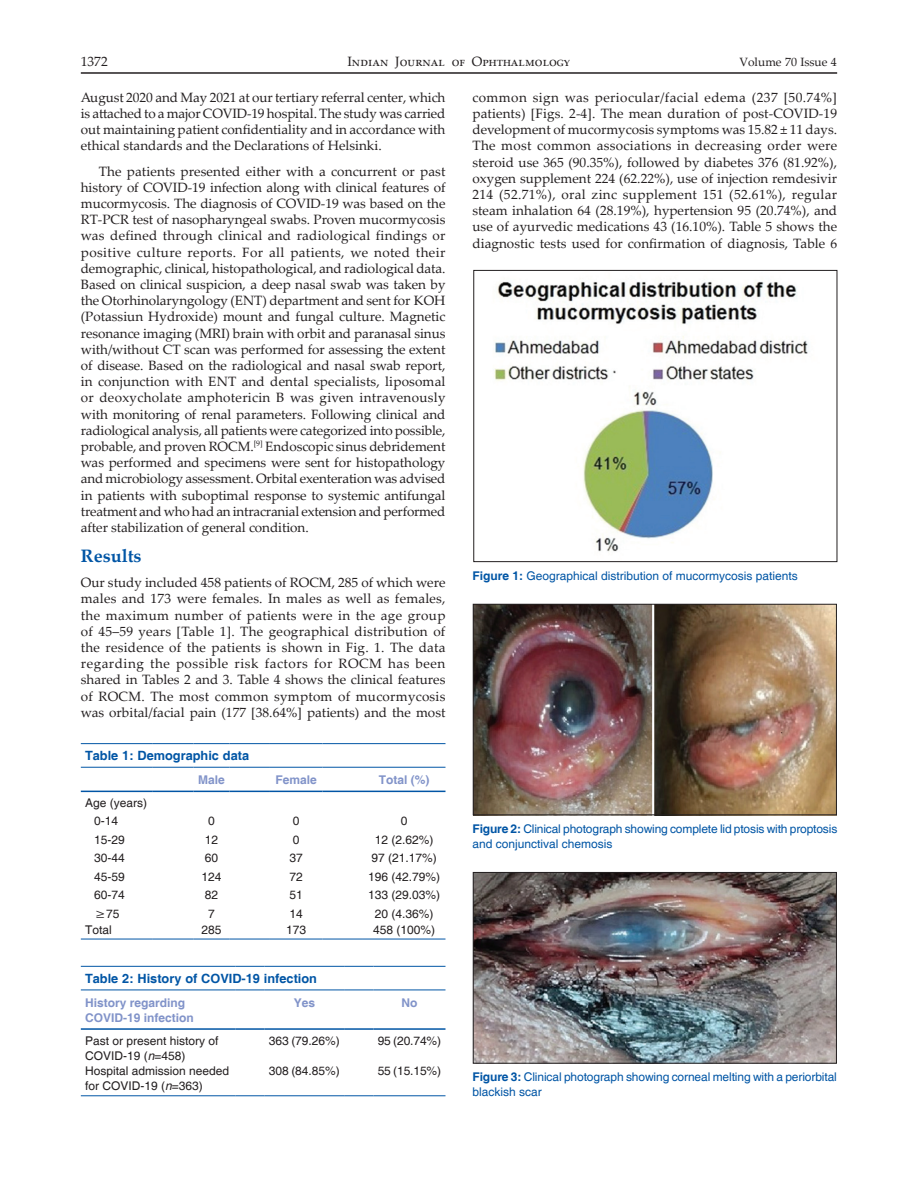
<style>
.page{position:relative;width:918px;height:1188px;background:#fff}
.page>*{position:absolute;margin:0;border:0;box-sizing:border-box;transform-origin:0 0}
.t1{font:700 18px "Palatino Linotype";color:#0155a5}
.TX{font:13.5px/16.2px "Palatino Linotype";letter-spacing:-.005em;color:#231f20;text-align:justify}
.TXFL{font:13.5px/16.2px "Palatino Linotype";color:#231f20;text-align:justify}
.J_RH{font:13.5px "Palatino Linotype";color:#231f20}
.TT{font:700 12.75px "Helvetica";color:#0155a5}
.FGC{font:12px/15px "Helvetica";letter-spacing:-.01em;color:#0155a5}
.TB{font:12px/15px "Helvetica";color:#231f20}
.TBL{font:12px/15px "Helvetica";color:#231f20}
.TCH{font:700 12px/15px "Helvetica";color:#8193c9}
.J_RH-2{font:12px "Palatino Linotype";color:#231f20}
.s1{font-weight:700}
.s2{font-style:italic}
</style>
<div class="page">
<hr style="left:81px;top:72px;width:756px;height:2px;background:#231f20">
<hr style="left:81px;top:939px;width:72px;height:1px;background:#0155a5">
<hr style="left:153px;top:939px;width:40px;height:1px;background:#0155a5">
<hr style="left:193px;top:939px;width:36px;height:1px;background:#0155a5">
<hr style="left:229px;top:939px;width:41px;height:1px;background:#0155a5">
<hr style="left:270px;top:939px;width:52px;height:1px;background:#0155a5">
<hr style="left:322px;top:939px;width:41px;height:1px;background:#0155a5">
<hr style="left:363px;top:939px;width:83px;height:1px;background:#0155a5">
<hr style="left:81px;top:791px;width:72px;height:1px;background:#0155a5">
<hr style="left:153px;top:791px;width:40px;height:1px;background:#0155a5">
<hr style="left:193px;top:791px;width:36px;height:1px;background:#0155a5">
<hr style="left:229px;top:791px;width:41px;height:1px;background:#0155a5">
<hr style="left:270px;top:791px;width:52px;height:1px;background:#0155a5">
<hr style="left:322px;top:791px;width:41px;height:1px;background:#0155a5">
<hr style="left:363px;top:791px;width:83px;height:1px;background:#0155a5">
<hr style="left:81px;top:743px;width:72px;height:1px;background:#0155a5">
<hr style="left:153px;top:743px;width:40px;height:1px;background:#0155a5">
<hr style="left:193px;top:743px;width:36px;height:1px;background:#0155a5">
<hr style="left:229px;top:743px;width:41px;height:1px;background:#0155a5">
<hr style="left:270px;top:743px;width:52px;height:1px;background:#0155a5">
<hr style="left:322px;top:743px;width:41px;height:1px;background:#0155a5">
<hr style="left:363px;top:743px;width:83px;height:1px;background:#0155a5">
<hr style="left:81px;top:767px;width:72px;height:1px;background:#0155a5">
<hr style="left:153px;top:767px;width:40px;height:1px;background:#0155a5">
<hr style="left:193px;top:767px;width:36px;height:1px;background:#0155a5">
<hr style="left:229px;top:767px;width:41px;height:1px;background:#0155a5">
<hr style="left:270px;top:767px;width:52px;height:1px;background:#0155a5">
<hr style="left:322px;top:767px;width:41px;height:1px;background:#0155a5">
<hr style="left:363px;top:767px;width:83px;height:1px;background:#0155a5">
<hr style="left:81px;top:1095px;width:154px;height:1px;background:#0155a5">
<hr style="left:235px;top:1095px;width:30px;height:1px;background:#0155a5">
<hr style="left:265px;top:1095px;width:79px;height:1px;background:#0155a5">
<hr style="left:344px;top:1095px;width:30px;height:1px;background:#0155a5">
<hr style="left:374px;top:1095px;width:72px;height:1px;background:#0155a5">
<hr style="left:81px;top:1028px;width:154px;height:2px;background:#0155a5">
<hr style="left:235px;top:1028px;width:30px;height:2px;background:#0155a5">
<hr style="left:265px;top:1028px;width:79px;height:2px;background:#0155a5">
<hr style="left:344px;top:1028px;width:30px;height:2px;background:#0155a5">
<hr style="left:374px;top:1028px;width:72px;height:2px;background:#0155a5">
<hr style="left:81px;top:966px;width:154px;height:1px;background:#0155a5">
<hr style="left:235px;top:966px;width:30px;height:1px;background:#0155a5">
<hr style="left:265px;top:966px;width:79px;height:1px;background:#0155a5">
<hr style="left:344px;top:966px;width:30px;height:1px;background:#0155a5">
<hr style="left:374px;top:966px;width:72px;height:1px;background:#0155a5">
<hr style="left:81px;top:990px;width:154px;height:1px;background:#0155a5">
<hr style="left:235px;top:990px;width:30px;height:1px;background:#0155a5">
<hr style="left:265px;top:990px;width:79px;height:1px;background:#0155a5">
<hr style="left:344px;top:990px;width:30px;height:1px;background:#0155a5">
<hr style="left:374px;top:990px;width:72px;height:1px;background:#0155a5">
<img style="left:475px;top:606px;width:360px;height:207px">
<div style="left:473px;top:604px;width:364px;height:211px;border:1px solid #231f20"></div>
<img style="left:494px;top:281px;width:315px;height:271px">
<div style="left:474px;top:270px;width:363px;height:292px;border:1px solid #231f20"></div>
<img style="left:475px;top:874px;width:360px;height:187px">
<div style="left:473px;top:872px;width:364px;height:191px;border:1px solid #231f20"></div>
<p class="J_RH" style="left:81px;top:52px;width:28px">1372</p>
<p class="J_RH" style="left:347px;top:52px;width:225px">Indian Journal of Ophthalmology</p>
<p class="J_RH-2" style="left:739px;top:54px;width:99px">Volume 70 Issue 4</p>
<p class="TXFL" style="left:81px;top:89px;width:366px">August 2020 and May 2021 at our tertiary referral center, which is attached to a major COVID‑19 hospital. The study was carried out maintaining patient confidentiality and in accordance with ethical standards and the Declarations of Helsinki.</p>
<p class="TX" style="left:81px;top:162px;width:366px;text-indent:18px">The patients presented either with a concurrent or past history of COVID‑19 infection along with clinical features of mucormycosis. The diagnosis of COVID‑19 was based on the RT‑PCR test of nasopharyngeal swabs. Proven mucormycosis was defined through clinical and radiological findings or positive culture reports. For all patients, we noted their demographic, clinical, histopathological, and radiological data.<br>Based on clinical suspicion, a deep nasal swab was taken by the Otorhinolaryngology (ENT) department and sent for KOH (Potassiun Hydroxide) mount and fungal culture. Magnetic resonance imaging (MRI) brain with orbit and paranasal sinus with/without CT scan was performed for assessing the extent of disease. Based on the radiological and nasal swab report, in conjunction with ENT and dental specialists, liposomal or deoxycholate amphotericin B was given intravenously with monitoring of renal parameters. Following clinical and radiological analysis, all patients were categorized into possible, probable, and proven ROCM.<sup>[9]</sup> Endoscopic sinus debridement was performed and specimens were sent for histopathology and microbiology assessment. Orbital exenteration was advised in patients with suboptimal response to systemic antifungal treatment and who had an intracranial extension and performed after stabilization of general condition.</p>
<h1 class="t1" style="left:81px;top:543px;width:62px">Results</h1>
<p class="TXFL" style="left:81px;top:574px;width:366px">Our study included 458 patients of ROCM, 285 of which were males and 173 were females. In males as well as females, the maximum number of patients were in the age group of 45–59 years [Table 1]. The geographical distribution of the residence of the patients is shown in Fig. 1. The data regarding the possible risk factors for ROCM has been shared in Tables 2 and 3. Table 4 shows the clinical features of ROCM. The most common symptom of mucormycosis was orbital/facial pain (177 [38.64%] patients) and the most</p>
<p class="TXFL" style="left:472px;top:89px;width:366px">common sign was periocular/facial edema (237 [50.74%] patients) [Figs. 2-4]. The mean duration of post‑COVID‑19 development of mucormycosis symptoms was 15.82 ± 11 days.<br>The most common associations in decreasing order were steroid use 365 (90.35%), followed by diabetes 376 (81.92%), oxygen supplement 224 (62.22%), use of injection remdesivir 214 (52.71%), oral zinc supplement 151 (52.61%), regular steam inhalation 64 (28.19%), hypertension 95 (20.74%), and use of ayurvedic medications 43 (16.10%). Table 5 shows the diagnostic tests used for confirmation of diagnosis, Table 6</p>
<p class="FGC" style="left:472px;top:568px;width:327px"><span class="s1">Figure 1:</span> Geographical distribution of mucormycosis patients</p>
<p class="TT" style="left:85px;top:748px;width:166px">Table 1: Demographic data</p>
<p class="TCH" style="left:198px;top:773px;width:28px">Male</p>
<p class="TCH" style="left:276px;top:773px;width:43px">Female</p>
<p class="TCH" style="left:379px;top:773px;width:52px">Total (%)</p>
<p class="TB" style="left:85px;top:796px;width:64px">Age (years)</p>
<p class="TB" style="left:94px;top:814px;width:26px">0‑14</p>
<p class="TB" style="left:208px;top:814px;width:8px">0</p>
<p class="TB" style="left:293px;top:814px;width:8px">0</p>
<p class="TB" style="left:401px;top:814px;width:8px">0</p>
<p class="TB" style="left:94px;top:833px;width:32px">15‑29</p>
<p class="TB" style="left:205px;top:833px;width:15px">12</p>
<p class="TB" style="left:293px;top:833px;width:8px">0</p>
<p class="TB" style="left:375px;top:833px;width:60px">12 (2.62%)</p>
<p class="TB" style="left:94px;top:851px;width:32px">30‑44</p>
<p class="TB" style="left:205px;top:851px;width:15px">60</p>
<p class="TB" style="left:290px;top:851px;width:15px">37</p>
<p class="TB" style="left:372px;top:851px;width:67px">97 (21.17%)</p>
<p class="TB" style="left:94px;top:870px;width:32px">45‑59</p>
<p class="TB" style="left:201px;top:870px;width:22px">124</p>
<p class="TB" style="left:290px;top:870px;width:15px">72</p>
<p class="TB" style="left:368px;top:870px;width:74px">196 (42.79%)</p>
<p class="TB" style="left:94px;top:888px;width:32px">60‑74</p>
<p class="TB" style="left:205px;top:888px;width:15px">82</p>
<p class="TB" style="left:290px;top:888px;width:15px">51</p>
<p class="TB" style="left:368px;top:888px;width:74px">133 (29.03%)</p>
<p class="TB" style="left:94px;top:907px;width:27px">≥75</p>
<p class="TB" style="left:208px;top:907px;width:8px">7</p>
<p class="TB" style="left:290px;top:907px;width:15px">14</p>
<p class="TB" style="left:375px;top:907px;width:60px">20 (4.36%)</p>
<p class="TBL" style="left:85px;top:922px;width:28px">Total</p>
<p class="TBL" style="left:201px;top:922px;width:22px">285</p>
<p class="TBL" style="left:286px;top:922px;width:22px">173</p>
<p class="TBL" style="left:373px;top:922px;width:64px">458 (100%)</p>
<p class="TT" style="left:85px;top:970px;width:234px">Table 2: History of COVID‑19 infection</p>
<p class="TCH" style="left:85px;top:995px;width:110px">History regarding<br>COVID‑19 infection</p>
<p class="TCH" style="left:294px;top:995px;width:23px">Yes</p>
<p class="TCH" style="left:402px;top:995px;width:17px">No</p>
<p class="TB" style="left:85px;top:1033px;width:135px">Past or present history of<br>COVID‑19 (<span class="s2">n</span>=458)</p>
<p class="TB" style="left:269px;top:1033px;width:72px">363 (79.26%)</p>
<p class="TB" style="left:378px;top:1033px;width:65px">95 (20.74%)</p>
<p class="TBL" style="left:85px;top:1064px;width:146px">Hospital admission needed for COVID‑19 (<span class="s2">n</span>=363)</p>
<p class="TBL" style="left:269px;top:1064px;width:72px">308 (84.85%)</p>
<p class="TBL" style="left:378px;top:1064px;width:65px">55 (15.15%)</p>
<p class="FGC" style="left:472px;top:821px;width:366px"><span class="s1">Figure 2:</span> Clinical photograph showing complete lid ptosis with proptosis and conjunctival chemosis</p>
<p class="FGC" style="left:472px;top:1070px;width:366px"><span class="s1">Figure 3:</span> Clinical photograph showing corneal melting with a periorbital blackish scar</p>
</div>
